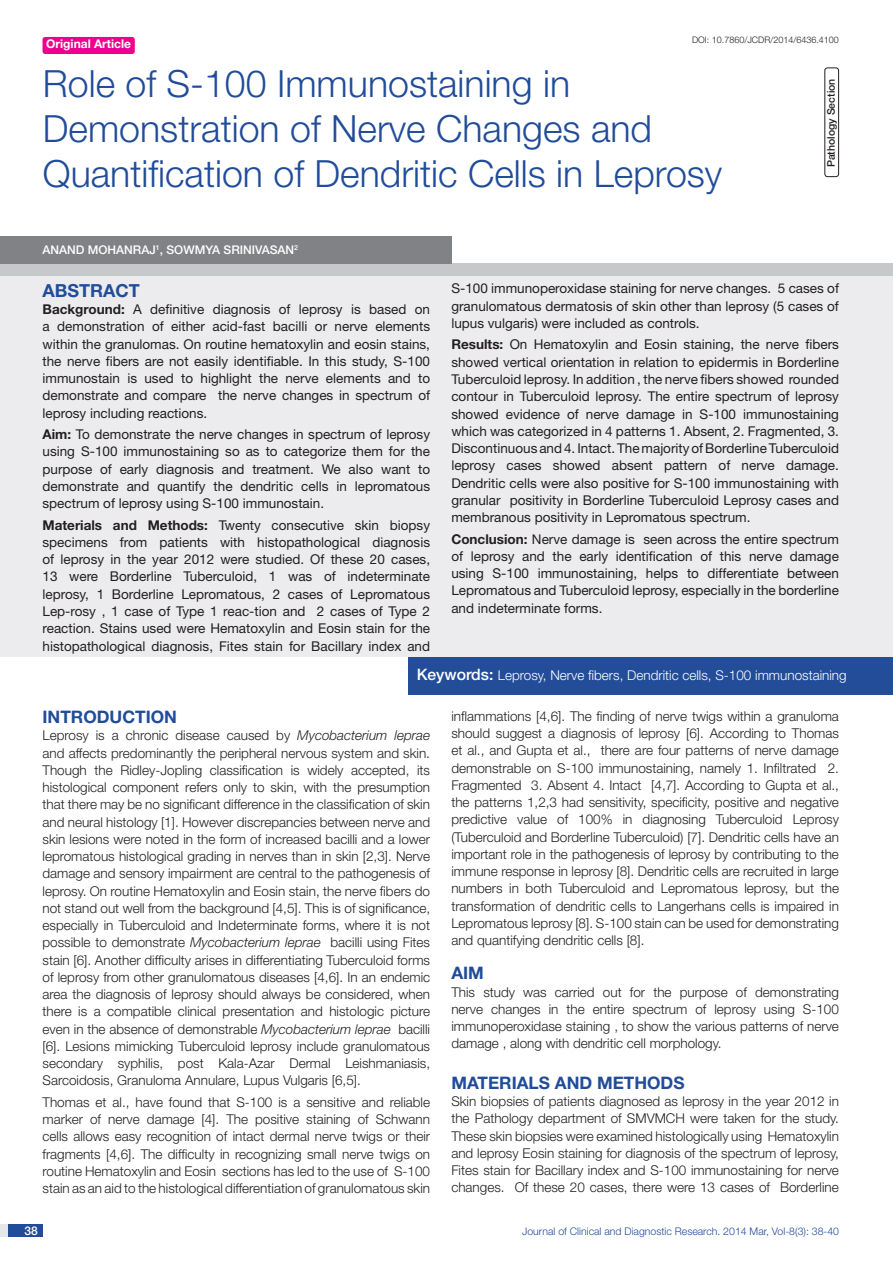
<style>
.page{position:relative;width:893px;height:1263px;background:#fff}
.page>*{position:absolute;margin:0;border:0;box-sizing:border-box;transform-origin:0 0}
.t1{font:300 37.5px/45px "Helvetica Neue";color:#214c99}
.Abstract_head{font:700 18px "Helvetica Neue";color:#214c99}
.Body_text{font:700 17.25px "Helvetica Neue";color:#214c99}
.Level_1{font:700 17.25px "Helvetica Neue";color:#214c99}
.Body_text-2{font:300 13.5px/17.2px "Helvetica Neue";color:#231f20;text-align:justify}
.Body_text-3{font:13.5px/17.2px "Helvetica Neue";color:#231f20;text-align:justify}
.t2{font:300 13.5px "Helvetica Neue";color:#fff}
.Author{font:500 12px "Helvetica Neue";color:#fff}
.t3{font:700 12px "Helvetica Neue";color:#fff}
.t4{font:300 10.5px "Helvetica Neue";color:#214c99}
.t5{font:500 10.5px "Helvetica Neue";color:#231f20}
.DOI{font:300 9px "Helvetica Neue";color:#231f20}
.s1{color:#244d99}
.s2{font-weight:700}
.s3{font-weight:500;font-size:15.75px}
.s4{font-style:italic}
</style>
<div class="page">
<div style="left:0;top:1224px;width:43px;height:13px;background:#e6e7e9"></div>
<div style="left:8px;top:1224px;width:35px;height:13px;background:#214c99"></div>
<div style="left:43px;top:37px;width:92px;height:17px;background:#ed028c;border-radius:3px"></div>
<div style="left:0;top:271px;width:893px;height:386px;background:#ececee"></div>
<div style="left:0;top:263px;width:893px;height:12px;background:#c7c8ca"></div>
<div style="left:408px;top:657px;width:485px;height:37px;background:#244d99"></div>
<div style="left:0;top:236px;width:451px;height:27px;background:#808285"></div>
<div style="left:824px;top:67px;width:15px;height:110px;border:1px solid #231f20;border-radius:3px"></div>
<p class="DOI" style="left:692px;top:35px;width:148px">DOI: 10.7860/JCDR/2014/6436.4100</p>
<p class="t3" style="left:46px;top:37px;width:87px">Original Article</p>
<p class="t1" style="left:43px;top:60px;width:681px">Role of S-100 Immunostaining in<br>Demonstration of Nerve Changes and<br>Quantification of Dendritic Cells in Leprosy</p>
<p class="t5" style="left:825px;top:167px;width:90px;rotate:-90deg">PATHOLOGY SECTION</p>
<p class="Author" style="left:43px;top:242px;width:229px">ANAND MOHANRAJ<sup>1</sup>, SOWMYA SRINIVASA</p>
<p class="Author" style="left:286px;top:242px;width:14px">N<sup>2</sup></p>
<p class="Abstract_head" style="left:43px;top:279px;width:98px">ABST<span class="s1">RAC</span>T</p>
<p class="Body_text-3" style="left:43px;top:301px;width:389px"><span class="s2">Background:</span> A definitive diagnosis of leprosy is based on a demonstration of either acid-fast bacilli or nerve elements within the granulomas. On routine hematoxylin and eosin stains, the nerve fibers are not easily identifiable. In this study, S-100 immunostain is used to highlight the nerve elements and to demonstrate and compare the nerve changes in spectrum of leprosy including reactions.</p>
<p class="Body_text-3" style="left:43px;top:426px;width:389px"><span class="s2">Aim:</span> To demonstrate the nerve changes in spectrum of leprosy using S-100 immunostaining so as to categorize them for the purpose of early diagnosis and treatment. We also want to demonstrate and quantify the dendritic cells in lepromatous spectrum of leprosy using S-100 immunostain.</p>
<p class="Body_text-3" style="left:43px;top:516px;width:389px"><span class="s2">Materials and Methods:</span> Twenty consecutive skin biopsy specimens from patients with histopathological diagnosis of leprosy in the year 2012 were studied. Of these 20 cases, 13 were Borderline Tuberculoid, 1 was of indeterminate leprosy, 1 Borderline Lepromatous, 2 cases of Lepromatous Lep-rosy , 1 case of Type 1 reac-tion and 2 cases of Type 2 reaction. Stains used were Hematoxylin and Eosin stain for the histopathological diagnosis, Fites stain for Bacillary index and</p>
<p class="Body_text-3" style="left:451px;top:280px;width:389px">S-100 immunoperoxidase staining for nerve changes. 5 cases of granulomatous dermatosis of skin other than leprosy (5 cases of lupus vulgaris) were included as controls.</p>
<p class="Body_text-3" style="left:451px;top:336px;width:389px"><span class="s2">Results:</span> On Hematoxylin and Eosin staining, the nerve fibers showed vertical orientation in relation to epidermis in Borderline Tuberculoid leprosy. In addition , the nerve fibers showed rounded contour in Tuberculoid leprosy. The entire spectrum of leprosy showed evidence of nerve damage in S-100 immunostaining which was categorized in 4 patterns 1. Absent, 2. Fragmented, 3.<br>Discontinuous and 4. Intact. The majority of Borderline Tuberculoid leprosy cases showed absent pattern of nerve damage.<br>Dendritic cells were also positive for S-100 immunostaining with granular positivity in Borderline Tuberculoid Leprosy cases and membranous positivity in Lepromatous spectrum.</p>
<p class="Body_text-3" style="left:451px;top:530px;width:389px"><span class="s2">Conclusion:</span> Nerve damage is seen across the entire spectrum of leprosy and the early identification of this nerve damage using S-100 immunostaining, helps to differentiate between Lepromatous and Tuberculoid leprosy, especially in the borderline and indeterminate forms.</p>
<p class="t2" style="left:417px;top:667px;width:431px"><span class="s3">KEYWORDS:</span> Leprosy, Nerve fibers, Dendritic cells, S-100 immunostaining</p>
<p class="Level_1" style="left:43px;top:706px;width:136px">Introduction</p>
<p class="Body_text-2" style="left:43px;top:727px;width:389px">Leprosy is a chronic disease caused by <span class="s4">Mycobacterium leprae </span>and affects predominantly the peripheral nervous system and skin.<br>Though the Ridley-Jopling classification is widely accepted, its histological component refers only to skin, with the presumption that there may be no significant difference in the classification of skin and neural histology [1]. However discrepancies between nerve and skin lesions were noted in the form of increased bacilli and a lower lepromatous histological grading in nerves than in skin [2,3]. Nerve damage and sensory impairment are central to the pathogenesis of leprosy. On routine Hematoxylin and Eosin stain, the nerve fibers do not stand out well from the background [4,5]. This is of significance, especially in Tuberculoid and Indeterminate forms, where it is not possible to demonstrate <span class="s4">Mycobacterium leprae</span> bacilli using Fites stain [6]. Another difficulty arises in differentiating Tuberculoid forms of leprosy from other granulomatous diseases [4,6]. In an endemic area the diagnosis of leprosy should always be considered, when there is a compatible clinical presentation and histologic picture even in the absence of demonstrable <span class="s4">Mycobacterium leprae</span> bacilli [6]. Lesions mimicking Tuberculoid leprosy include granulomatous secondary syphilis, post Kala-Azar Dermal Leishmaniasis, Sarcoidosis, Granuloma Annulare, Lupus Vulgaris [6,5].</p>
<p class="Body_text-2" style="left:43px;top:1093px;width:389px">Thomas et al., have found that S-100 is a sensitive and reliable marker of nerve damage [4]. The positive staining of Schwann cells allows easy recognition of intact dermal nerve twigs or their fragments [4,6]. The difficulty in recognizing small nerve twigs on routine Hematoxylin and Eosin sections has led to the use of S-100 stain as an aid to the histological differentiation of granulomatous skin</p>
<p class="Body_text-2" style="left:451px;top:707px;width:389px">inflammations [4,6]. The finding of nerve twigs within a granuloma should suggest a diagnosis of leprosy [6]. According to Thomas et al., and Gupta et al., there are four patterns of nerve damage demonstrable on S-100 immunostaining, namely 1. Infiltrated 2.<br>Fragmented 3. Absent 4. Intact [4,7]. According to Gupta et al., the patterns 1,2,3 had sensitivity, specificity, positive and negative predictive value of 100% in diagnosing Tuberculoid Leprosy (Tuberculoid and Borderline Tuberculoid) [7]. Dendritic cells have an important role in the pathogenesis of leprosy by contributing to the immune response in leprosy [8]. Dendritic cells are recruited in large numbers in both Tuberculoid and Lepromatous leprosy, but the transformation of dendritic cells to Langerhans cells is impaired in Lepromatous leprosy [8]. S-100 stain can be used for demonstrating and quantifying dendritic cells [8].</p>
<p class="Body_text" style="left:451px;top:963px;width:34px">Aim</p>
<p class="Body_text-2" style="left:451px;top:983px;width:389px">This study was carried out for the purpose of demonstrating nerve changes in the entire spectrum of leprosy using S-100 immunoperoxidase staining , to show the various patterns of nerve damage , along with dendritic cell morphology.</p>
<p class="Body_text" style="left:451px;top:1072px;width:235px">Materials and Methods</p>
<p class="Body_text-2" style="left:451px;top:1092px;width:389px">Skin biopsies of patients diagnosed as leprosy in the year 2012 in the Pathology department of SMVMCH were taken for the study.<br>These skin biopsies were examined histologically using Hematoxylin and leprosy Eosin staining for diagnosis of the spectrum of leprosy, Fites stain for Bacillary index and S-100 immunostaining for nerve changes. Of these 20 cases, there were 13 cases of Borderline</p>
<p class="Author" style="left:24px;top:1223px;width:15px">38</p>
<p class="t4" style="left:522px;top:1225px;width:318px">Journal of Clinical and Diagnostic Research. 2014 Mar, Vol-8(3): 38-40</p>
</div>
